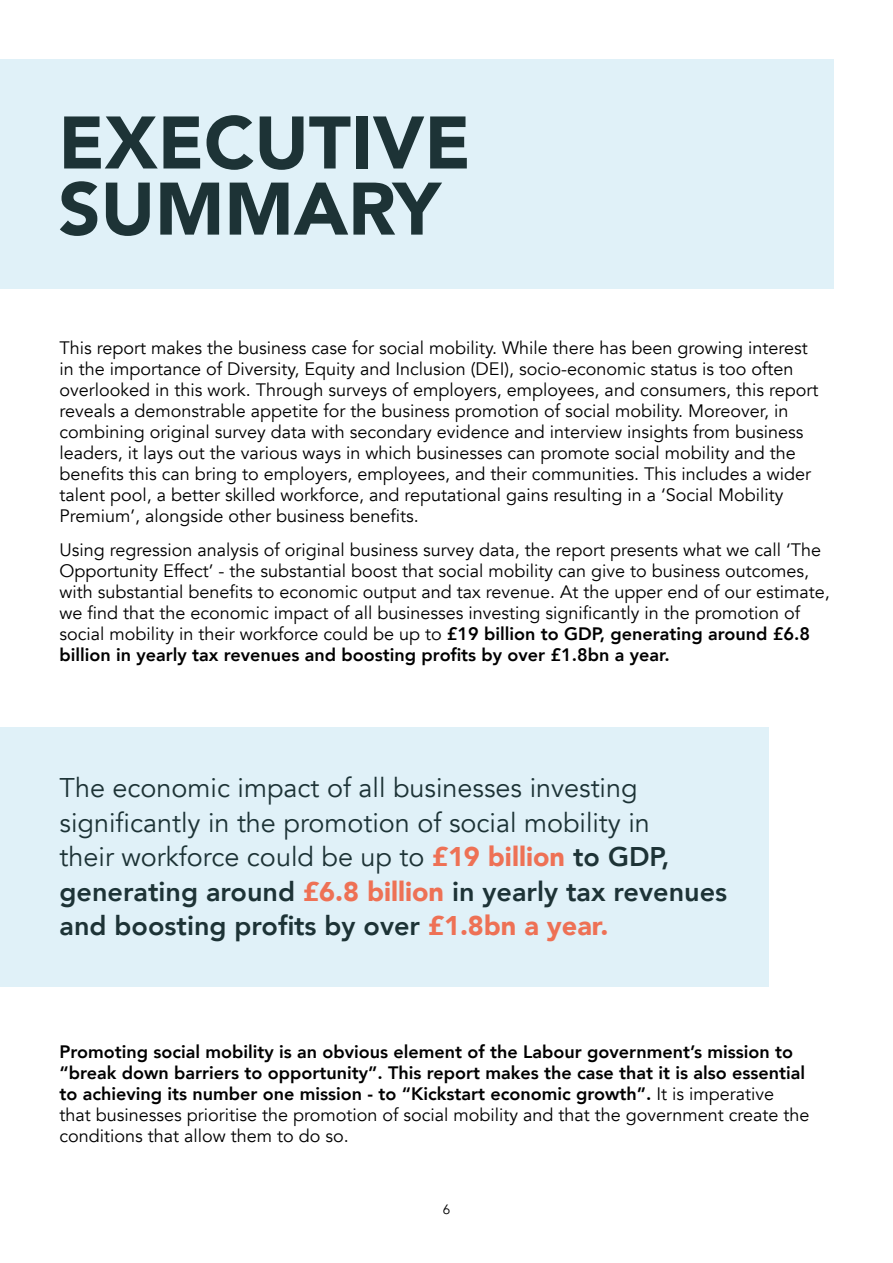
<style>
.page{position:relative;width:893px;height:1263px;background:#fff}
.page>*{position:absolute;margin:0;border:0;box-sizing:border-box;transform-origin:0 0}
.t1{font:900 73.5px/66.2px "Avenir";color:#1d3336}
.Body{font:27px/34.5px "Avenir";color:#1d3336}
.Body-2{font:18px/21px "Avenir";color:#000}
.Body-3{font:800 18px/21px "Avenir";color:#000}
.t2{font:13.5px "Avenir";color:#000}
.s1{font-weight:800}
.s2{font-weight:900;color:#ee7155}
.s3{font-weight:400}
</style>
<div class="page">
<div style="left:0;top:60px;width:833px;height:229px;background:#e0f1f8"></div>
<div style="left:0;top:727px;width:768px;height:259px;background:#e0f1f8"></div>
<h1 class="t1" style="left:58px;top:108px;width:414px">EXECUTIVE<br>SUMMARY</h1>
<p class="Body-2" style="left:60px;top:338px;width:760px">This report makes the business case for social mobility. While there has been growing interest in the importance of Diversity, Equity and Inclusion (DEI), socio-economic status is too often overlooked in this work. Through surveys of employers, employees, and consumers, this report reveals a demonstrable appetite for the business promotion of social mobility. Moreover, in combining original survey data with secondary evidence and interview insights from business leaders, it lays out the various ways in which businesses can promote social mobility and the benefits this can bring to employers, employees, and their communities. This includes a wider talent pool, a better skilled workforce, and reputational gains resulting in a ‘Social Mobility Premium’, alongside other business benefits.</p>
<p class="Body-2" style="left:60px;top:539px;width:772px">Using regression analysis of original business survey data, the report presents what we call ‘The Opportunity Effect’ - the substantial boost that social mobility can give to business outcomes, with substantial benefits to economic output and tax revenue. At the upper end of our estimate, we find that the economic impact of all businesses investing significantly in the promotion of social mobility in their workforce could be up to <span class="s1">£19 billion to GDP, generating around £6.8 billion in yearly tax revenues and boosting profits by over £1.8bn a year.</span></p>
<p class="Body" style="left:60px;top:771px;width:669px">The economic impact of all businesses investing significantly in the promotion of social mobility in<br>their workforce could be up to <span class="s2">£19 billion</span> <span class="s1">to GDP, generating around</span> <span class="s2">£6.8 billion</span> <span class="s1">in yearly tax revenues and boosting profits by over</span> <span class="s2">£1.8bn a year.</span></p>
<p class="Body-3" style="left:60px;top:1041px;width:751px">Promoting social mobility is an obvious element of the Labour government’s mission to “break down barriers to opportunity”. This report makes the case that it is also essential to achieving its number one mission - to “Kickstart economic growth”. <span class="s3">It is imperative that businesses prioritise the promotion of social mobility and that the government create the conditions that allow them to do so.</span></p>
<p class="t2" style="left:443px;top:1201px;width:9px">6</p>
</div>
